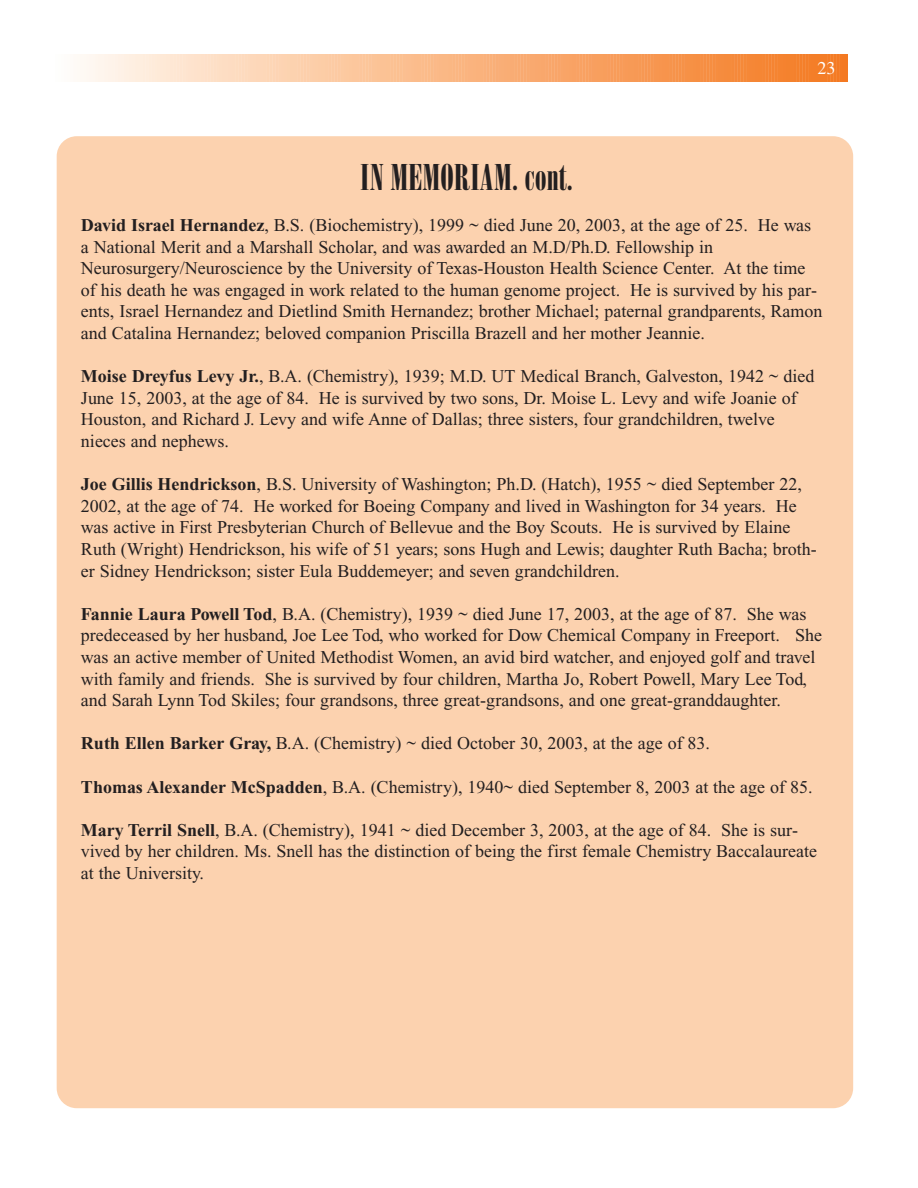
<style>
.page{position:relative;width:918px;height:1188px;background:#fff}
.page>*{position:absolute;margin:0;border:0;box-sizing:border-box;transform-origin:0 0}
.t1{font:36px "Bodoni Poster Compressed";color:#231f20}
.t2{font:18px/21.6px "Times New Roman";color:#231f20}
.t3{font:18px "Times";color:#fff}
.s1{font-weight:700}
</style>
<div class="page">
<div style="left:57px;top:136px;width:796px;height:972px;background:#fcd2af;border-radius:20px"></div>
<svg style="left:80px;top:54px;width:768px;height:27px;background:#f9b684"></svg>
<p class="t3" style="left:817px;top:62px;width:19px">23</p>
<h1 class="t1" style="left:360px;top:164px;width:215px">IN MEMORIAM. cont.</h1>
<p class="t2" style="left:81px;top:216px;width:743px"><span class="s1">David Israel Hernandez</span>, B.S. (Biochemistry), 1999 ~ died June 20, 2003, at the age of 25. He was a National Merit and a Marshall Scholar, and was awarded an M.D/Ph.D. Fellowship in Neurosurgery/Neuroscience by the University of Texas-Houston Health Science Center. At the time of his death he was engaged in work related to the human genome project. He is survived by his par&shy;ents, Israel Hernandez and Dietlind Smith Hernandez; brother Michael; paternal grandparents, Ramon and Catalina Hernandez; beloved companion Priscilla Brazell and her mother Jeannie.</p>
<p class="t2" style="left:81px;top:367px;width:735px"><span class="s1">Moise Dreyfus Levy Jr.</span>, B.A. (Chemistry), 1939; M.D. UT Medical Branch, Galveston, 1942 ~ died June 15, 2003, at the age of 84. He is survived by two sons, Dr. Moise L. Levy and wife Joanie of Houston, and Richard J. Levy and wife Anne of Dallas; three sisters, four grandchildren, twelve nieces and nephews.</p>
<p class="t2" style="left:81px;top:475px;width:737px"><span class="s1">Joe Gillis Hendrickson</span>, B.S. University of Washington; Ph.D. (Hatch), 1955 ~ died September 22, 2002, at the age of 74. He worked for Boeing Company and lived in Washington for 34 years. He was active in First Presbyterian Church of Bellevue and the Boy Scouts. He is survived by Elaine Ruth (Wright) Hendrickson, his wife of 51 years; sons Hugh and Lewis; daughter Ruth Bacha; broth&shy;er Sidney Hendrickson; sister Eula Buddemeyer; and seven grandchildren.</p>
<p class="t2" style="left:81px;top:605px;width:742px"><span class="s1">Fannie Laura Powell Tod</span>, B.A. (Chemistry), 1939 ~ died June 17, 2003, at the age of 87. She was predeceased by her husband, Joe Lee Tod, who worked for Dow Chemical Company in Freeport. She was an active member of United Methodist Women, an avid bird watcher, and enjoyed golf and travel with family and friends. She is survived by four children, Martha Jo, Robert Powell, Mary Lee Tod, and Sarah Lynn Tod Skiles; four grandsons, three great-grandsons, and one great-granddaughter.</p>
<p class="t2" style="left:81px;top:734px;width:631px"><span class="s1">Ruth Ellen Barker Gray,</span> B.A. (Chemistry) ~ died October 30, 2003, at the age of 83.</p>
<p class="t2" style="left:81px;top:778px;width:733px"><span class="s1">Thomas Alexander McSpadden</span>, B.A. (Chemistry), 1940~ died September 8, 2003 at the age of 85.</p>
<p class="t2" style="left:81px;top:821px;width:738px"><span class="s1">Mary Terril Snell</span>, B.A. (Chemistry), 1941 ~ died December 3, 2003, at the age of 84. She is sur&shy;vived by her children. Ms. Snell has the distinction of being the first female Chemistry Baccalaureate at the University.</p>
</div>
